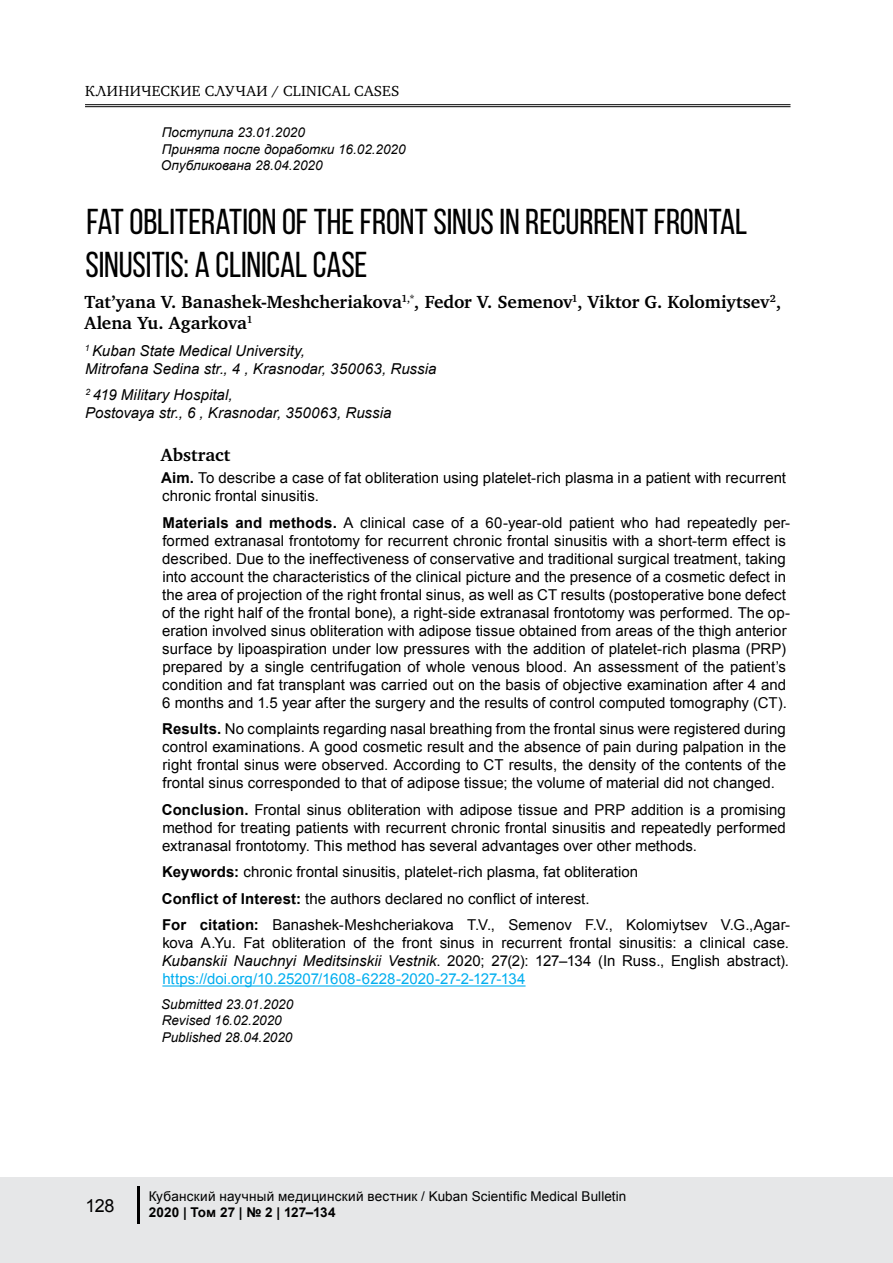
<style>
.page{position:relative;width:893px;height:1263px;background:#fff}
.page>*{position:absolute;margin:0;border:0;box-sizing:border-box;transform-origin:0 0}
.t1{font:36px/43.2px "Bebas Neue";letter-spacing:-.005em;color:#000}
.t2{font:700 18px/21.6px "Khartiya";color:#000}
.t3{font:18px "Arial";color:#000}
.t4{font:15px/18px "Arial";letter-spacing:.005em;color:#000}
.t5{font:italic 15px/18px "Arial";letter-spacing:.005em;color:#000}
.t6{font:15px "Khartiya";letter-spacing:.02em;color:#000}
.t7{font:italic 13.5px/16.2px "Arial";color:#000}
.t8{font:13.5px "Arial";letter-spacing:.015em;color:#000}
.t9{font:700 13.5px "Arial";letter-spacing:.005em;color:#000}
.s1{font-weight:700}
.s2{font-style:italic}
.s3{color:#00aeef}
</style>
<div class="page">
<hr style="left:85px;top:104px;width:705px;height:1px;background:#000">
<hr style="left:85px;top:106px;width:705px;height:1px;background:#000">
<div style="left:0;top:1178px;width:893px;height:85px;background:#e6e7e8"></div>
<hr style="left:137px;top:1186px;width:2px;height:37px;background:#000">
<hr style="left:162px;top:985px;width:364px;height:1px;background:#00aeef">
<p class="t6" style="left:85px;top:81px;width:316px">КЛИНИЧЕСКИЕ СЛУЧАИ / CLINICAL CASES</p>
<p class="t7" style="left:161px;top:125px;width:246px">Поступила 23.01.2020<br>Принята после доработки 16.02.2020<br>Опубликована 28.04.2020</p>
<h1 class="t1" style="left:85px;top:200px;width:663px">FAT OBLITERATION OF THE FRONT SINUS IN RECURRENT FRONTAL<br>SINUSITIS: A CLINICAL CASE</h1>
<p class="t2" style="left:84px;top:291px;width:698px">Tat’yana V. Banashek-Meshcheriakova<sup>1,*</sup>, Fedor V. Semenov<sup>1</sup>, Viktor G. Kolomiytsev<sup>2</sup>,<br>Alena Yu. Agarkova<sup>1</sup></p>
<p class="t5" style="left:85px;top:342px;width:353px"><sup>1</sup> Kuban State Medical University,<br>Mitrofanа Sedina str., 4 , Krasnodar, 350063, Russia</p>
<p class="t5" style="left:85px;top:386px;width:308px"><sup>2</sup> 419 Military Hospital,<br>Postovaya str., 6 , Krasnodar, 350063, Russia</p>
<p class="t2" style="left:161px;top:445px;width:71px">Abstract</p>
<p class="t4" style="left:161px;top:469px;width:626px"><span class="s1">Aim.</span> To describe a case of fat obliteration using platelet-rich plasma in a patient with recurrent chronic frontal sinusitis.</p>
<p class="t4" style="left:162px;top:514px;width:630px"><span class="s1">Materials and methods.</span> A clinical case of a 60-year-old patient who had repeatedly per&shy;formed extranasal frontotomy for recurrent chronic frontal sinusitis with a short-term effect is described. Due to the ineffectiveness of conservative and traditional surgical treatment, taking into account the characteristics of the clinical picture and the presence of a cosmetic defect in the area of projection of the right frontal sinus, as well as CT results (postoperative bone defect of the right half of the frontal bone), a right-side extranasal frontotomy was performed. The op&shy;eration involved sinus obliteration with adipose tissue obtained from areas of the thigh anterior surface by lipoaspiration under low pressures with the addition of platelet-rich plasma (PRP) prepared by a single centrifugation of whole venous blood. An assessment of the patient’s condition and fat transplant was carried out on the basis of objective examination after 4 and 6 months and 1.5 year after the surgery and the results of control computed tomography (CT).</p>
<p class="t4" style="left:162px;top:720px;width:625px;text-align:justify"><span class="s1">Results.</span> No complaints regarding nasal breathing from the frontal sinus were registered during control examinations. A good cosmetic result and the absence of pain during palpation in the right frontal sinus were observed. According to CT results, the density of the contents of the frontal sinus corresponded to that of adipose tissue; the volume of material did not changed.</p>
<p class="t4" style="left:162px;top:801px;width:626px;text-align:justify"><span class="s1">Conclusion.</span> Frontal sinus obliteration with adipose tissue and PRP addition is a promising method for treating patients with recurrent chronic frontal sinusitis and repeatedly performed extranasal frontotomy. This method has several advantages over other methods.</p>
<p class="t4" style="left:162px;top:859px;width:629px;line-height:26.5px"><span class="s1">Keywords:</span> chronic frontal sinusitis, platelet-rich plasma, fat obliteration<br><span class="s1">Conflict of Interest:</span> the authors declared no conflict of interest.<br><span class="s1">For citation:</span> Banashek-Meshcheriakova T.V., Semenov F.V., Kolomiytsev V.G.,Agar-</p>
<p class="t4" style="left:162px;top:934px;width:629px;text-align:justify">kova A.Yu. Fat obliteration of the front sinus in recurrent frontal sinusitis: a clinical case.<br><span class="s2">Kubanskii Nauchnyi Meditsinskii Vestnik</span>. 2020; 27(2): 127–134 (In Russ., English abstract). <span class="s3">https://doi.org/10.25207/1608-6228-2020-27-2-127-134</span></p>
<p class="t7" style="left:161px;top:996px;width:134px">Submitted 23.01.2020<br>Revised 16.02.2020<br>Published 28.04.2020</p>
<p class="t3" style="left:85px;top:1193px;width:31px">128</p>
<p class="t8" style="left:149px;top:1187px;width:479px">Кубанский научный медицинский вестник / Kuban Scientific Medical Bulletin</p>
<p class="t9" style="left:149px;top:1203px;width:188px">2020 | Toм 27 | № 2 | 127–134</p>
</div>
